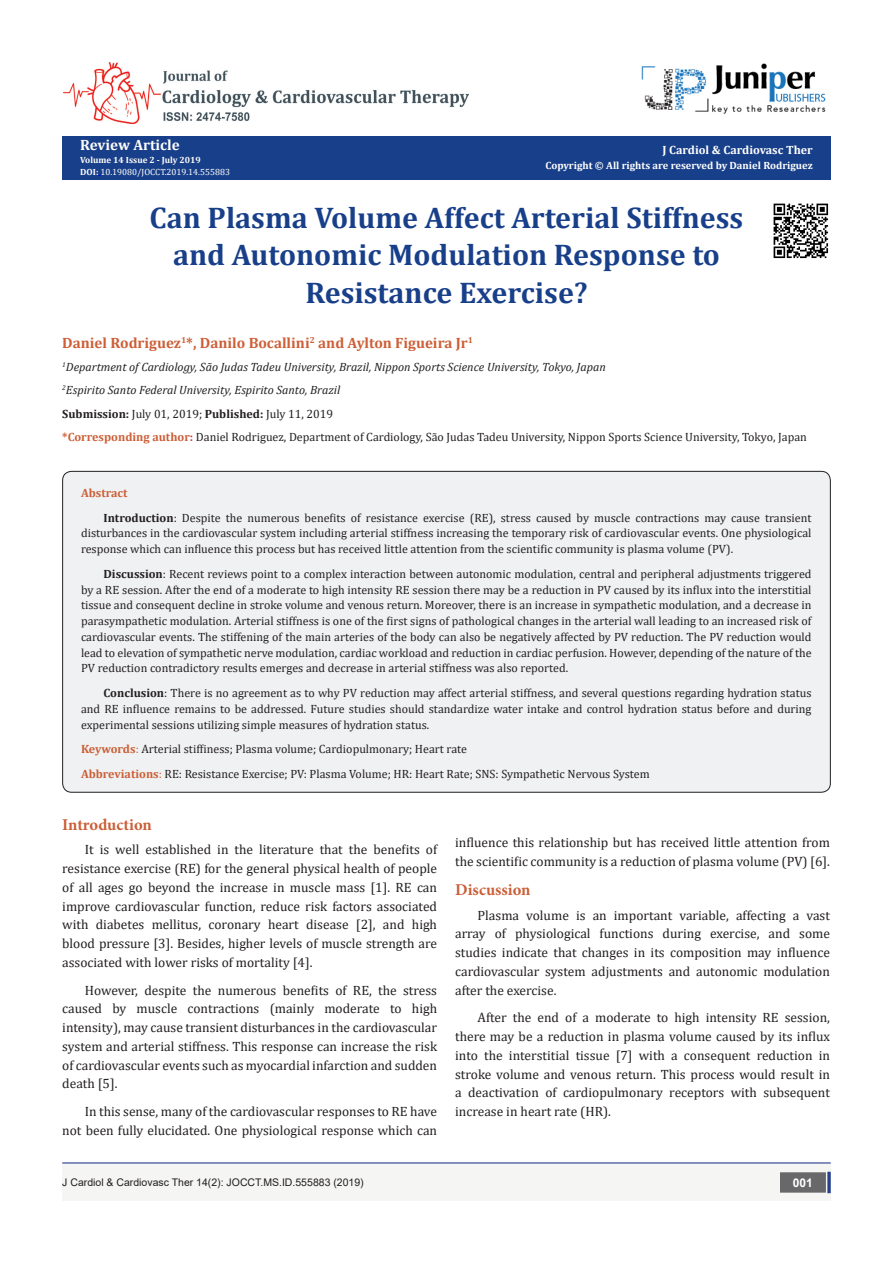
<style>
.page{position:relative;width:893px;height:1263px;background:#fff}
.page>*{position:absolute;margin:0;border:0;box-sizing:border-box;transform-origin:0 0}
.t1{font:700 30px/37.5px "Cambria";color:#183f89;text-align:center}
.t2{font:700 16.5px "Minion Pro";color:#ca5f37}
.t3{font:700 15px "Cambria";color:#cd5f37}
.t4{font:700 15px "Cambria";color:#fffefc}
.t5{font:13.5px/18.8px "Cambria";color:#231f20;text-align:justify}
.t6{font:12px/15.8px "Cambria";color:#231f20;text-align:justify}
.t7{font:italic 12px "Cambria";color:#231f20}
.t8{font:700 12px "Cambria";color:#fff}
.t9{font:700 12px "Cambria";color:#ca5f37}
.t10{font:700 12px "Arial";color:#fff}
.t11{font:10.5px "Arial";color:#231f20}
.t12{font:700 10.5px "Cambria";color:#fff}
.t13{font:9px "Cambria";color:#fff}
.t14{font:700 9px "Cambria";color:#fffefc}
.s1{font-weight:700}
.s2{font-weight:700;color:#cd5f37}
.s3{font-weight:700;color:#cd375f}
.s4{font-weight:700;color:#ca5f37}
.s5{color:#ca5f37}
</style>
<div class="page">
<div style="left:62px;top:136px;width:769px;height:44px;background:#183f89"></div>
<img style="left:641px;top:63px;width:185px;height:51px">
<div style="left:62px;top:1163px;width:769px;height:38px;background:#f5f5f4"></div>
<div style="left:781px;top:1173px;width:44px;height:19px;background:#68676a"></div>
<div style="left:780px;top:1172px;width:46px;height:20px;border:2px solid #68676a"></div>
<svg style="left:827px;top:1172px;width:4px;height:21px"></svg>
<img style="left:63px;top:63px;width:406px;height:60px">
<hr style="left:62px;top:1162px;width:769px;height:1px;background:#253f8e">
<div style="left:63px;top:471px;width:767px;height:321px;background:#f0f1f2;border-radius:9px"></div>
<img style="left:773px;top:203px;width:56px;height:56px">
<p class="t4" style="left:80px;top:134px;width:101px">Review Article</p>
<p class="t14" style="left:80px;top:153px;width:122px">Volume 14 Issue 2 - July 2019</p>
<p class="t13" style="left:80px;top:166px;width:151px"><span class="s1">DOI:</span> 10.19080/JOCCT.2019.14.555883</p>
<p class="t8" style="left:662px;top:141px;width:152px">J Cardiol &amp; Cardiovasc Ther</p>
<p class="t12" style="left:545px;top:158px;width:269px">Copyright © All rights are reserved by Daniel Rodriguez</p>
<p class="t1" style="left:150px;top:198px;width:595px">Can Plasma Volume Affect Arterial Stiffness and Autonomic Modulation Response to<br>Resistance Exercise?</p>
<p class="t3" style="left:62px;top:332px;width:412px">Daniel Rodriguez<sup>1</sup>*, Danilo Bocallini<sup>2</sup> and Aylton Figueira Jr<sup>1</sup></p>
<p class="t7" style="left:62px;top:358px;width:545px"><sup>1</sup>Department of Cardiology, São Judas Tadeu University, Brazil, Nippon Sports Science University, Tokyo, Japan</p>
<p class="t7" style="left:62px;top:382px;width:279px"><sup>2</sup>Espirito Santo Federal University, Espirito Santo, Brazil</p>
<p class="t6" style="left:62px;top:406px;width:272px"><span class="s1">Submission:</span> July 01, 2019; <span class="s1">Published:</span> July 11, 2019</p>
<p class="t6" style="left:62px;top:429px;width:746px"><span class="s2">*Corresponding author</span><span class="s3">:</span> Daniel Rodriguez, Department of Cardiology, São Judas Tadeu University, Nippon Sports Science University, Tokyo, Japan</p>
<p class="t9" style="left:81px;top:484px;width:48px">Abstract</p>
<p class="t6" style="left:81px;top:509px;width:732px;text-indent:22px"><span class="s1">Introduction</span>: Despite the numerous benefits of resistance exercise (RE), stress caused by muscle contractions may cause transient disturbances in the cardiovascular system including arterial stiffness increasing the temporary risk of cardiovascular events. One physiological response which can influence this process but has received little attention from the scientific community is plasma volume (PV).</p>
<p class="t6" style="left:81px;top:566px;width:732px;text-indent:22px"><span class="s1">Discussion</span>: Recent reviews point to a complex interaction between autonomic modulation, central and peripheral adjustments triggered by a RE session. After the end of a moderate to high intensity RE session there may be a reduction in PV caused by its influx into the interstitial tissue and consequent decline in stroke volume and venous return. Moreover, there is an increase in sympathetic modulation, and a decrease in parasympathetic modulation. Arterial stiffness is one of the first signs of pathological changes in the arterial wall leading to an increased risk of cardiovascular events. The stiffening of the main arteries of the body can also be negatively affected by PV reduction. The PV reduction would lead to elevation of sympathetic nerve modulation, cardiac workload and reduction in cardiac perfusion. However, depending of the nature of the PV reduction contradictory results emerges and decrease in arterial stiffness was also reported.</p>
<p class="t6" style="left:81px;top:685px;width:732px;text-indent:22px"><span class="s1">Conclusion</span>: There is no agreement as to why PV reduction may affect arterial stiffness, and several questions regarding hydration status and RE influence remains to be addressed. Future studies should standardize water intake and control hydration status before and during experimental sessions utilizing simple measures of hydration status.</p>
<p class="t6" style="left:81px;top:741px;width:387px"><span class="s4">Keywords</span><span class="s5">:</span> Arterial stiffiness; Plasma volume; Cardiopulmonary; Heart rate</p>
<p class="t6" style="left:81px;top:766px;width:570px"><span class="s4">Abbreviations</span><span class="s5">:</span> RE: Resistance Exercise; PV: Plasma Volume; HR: Heart Rate; SNS: Sympathetic Nervous System</p>
<p class="t2" style="left:62px;top:813px;width:91px">Introduction</p>
<p class="t5" style="left:62px;top:840px;width:376px;text-indent:22px">It is well established in the literature that the benefits of resistance exercise (RE) for the general physical health of people of all ages go beyond the increase in muscle mass [1]. RE can improve cardiovascular function, reduce risk factors associated with diabetes mellitus, coronary heart disease [2], and high blood pressure [3]. Besides, higher levels of muscle strength are associated with lower risks of mortality [4].</p>
<p class="t5" style="left:62px;top:980px;width:376px;text-indent:22px">However, despite the numerous benefits of RE, the stress caused by muscle contractions (mainly moderate to high intensity), may cause transient disturbances in the cardiovascular system and arterial stiffness. This response can increase the risk of cardiovascular events such as myocardial infarction and sudden death [5].</p>
<p class="t5" style="left:62px;top:1102px;width:376px;text-align:right">In this sense, many of the cardiovascular responses to RE have not been fully elucidated. One physiological response which can</p>
<p class="t5" style="left:455px;top:833px;width:376px">influence this relationship but has received little attention from the scientific community is a reduction of plasma volume (PV) [6].</p>
<p class="t2" style="left:455px;top:878px;width:77px">Discussion</p>
<p class="t5" style="left:455px;top:905px;width:376px;text-indent:22px">Plasma volume is an important variable, affecting a vast array of physiological functions during exercise, and some studies indicate that changes in its composition may influence cardiovascular system adjustments and autonomic modulation after the exercise.</p>
<p class="t5" style="left:455px;top:1008px;width:376px;text-indent:22px">After the end of a moderate to high intensity RE session, there may be a reduction in plasma volume caused by its influx into the interstitial tissue [7] with a consequent reduction in stroke volume and venous return. This process would result in a deactivation of cardiopulmonary receptors with subsequent increase in heart rate (HR).</p>
<p class="t11" style="left:62px;top:1175px;width:303px">J Cardiol &amp; Cardiovasc Ther 14(2): JOCCT.MS.ID.555883 (2019)</p>
<p class="t10" style="left:793px;top:1174px;width:22px">001</p>
</div>
